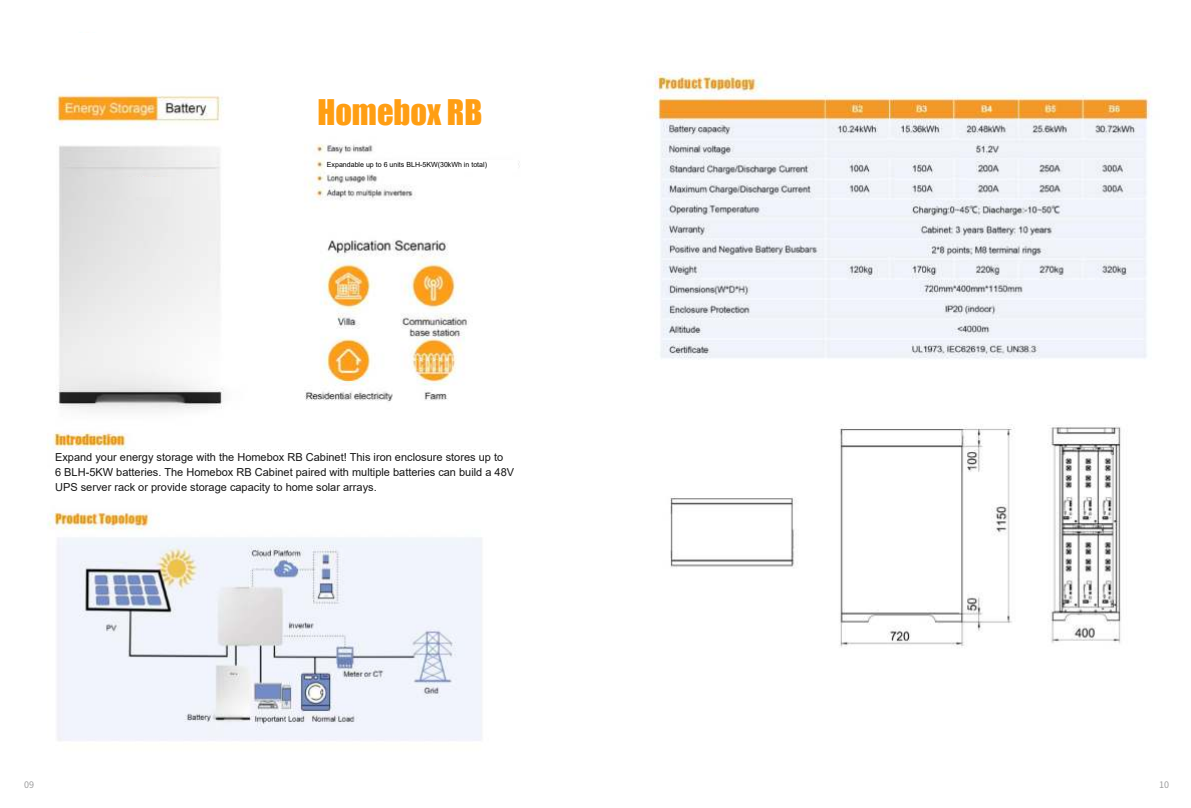
<style>
.page{position:relative;width:1191px;height:808px;background:#fff}
.page>*{position:absolute;margin:0;border:0;box-sizing:border-box;transform-origin:0 0}
.t1{font:32.5px "Impact";color:#ff9e13}
.t2{font:11px/15px "Arial";color:#151515}
.t3{font:9px "Source Han Sans CN";color:#9c9c9d}
.t4{font:7px "Arial";color:#000}
</style>
<div class="page">
<img style="left:654px;top:71px;width:498px;height:576px">
<img style="left:47px;top:95px;width:473px;height:646px">
<div style="left:116px;top:177px;width:55px;height:20px;background:#e7e7e7"></div>
<div style="left:50px;top:450px;width:509px;height:48px;background:#fff"></div>
<div style="left:325px;top:160px;width:192px;height:12px;background:#fff"></div>
<h1 class="t1" style="left:317px;top:98px;width:166px">Homebox RB</h1>
<p class="t4" style="left:327px;top:162px;width:162px">Expandable up to 6 units BLH-5KW(30kWh in total)</p>
<p class="t2" style="left:55px;top:451px;width:460px">Expand your energy storage with the Homebox RB Cabinet! This iron enclosure stores up to<br>6 BLH-5KW batteries. The Homebox RB Cabinet paired with multiple batteries can build a 48V<br>UPS server rack or provide storage capacity to home solar arrays.</p>
<p class="t3" style="left:24px;top:780px;width:11px">09</p>
<p class="t3" style="left:1159px;top:780px;width:11px">10</p>
</div>
